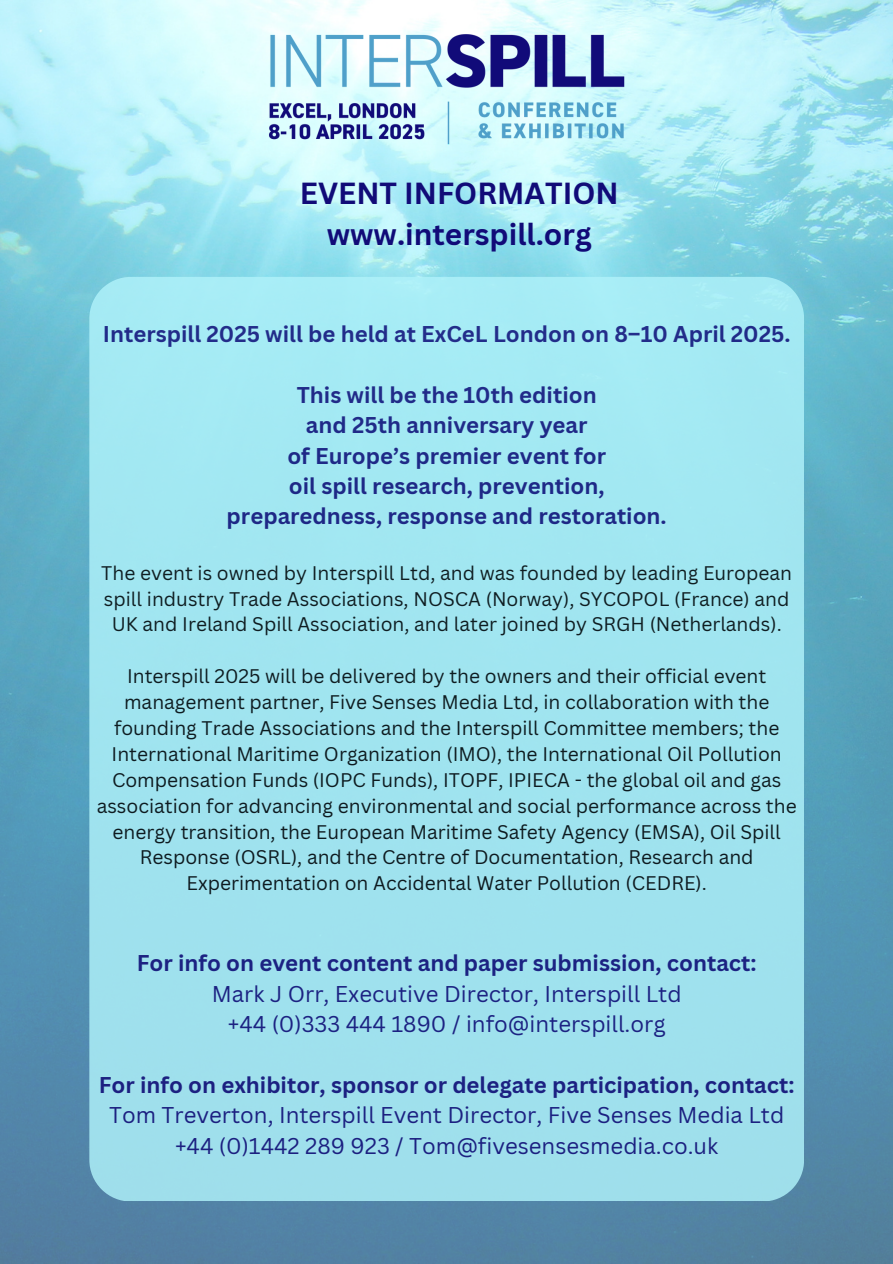
<style>
.page{position:relative;width:893px;height:1264px;background:#fff}
.page>*{position:absolute;margin:0;border:0;box-sizing:border-box;transform-origin:0 0}
.t1{font:700 29.7px/40.5px "Canva Sans";color:#110b78;text-align:center}
.t2{font:700 22.2px/30.3px "Canva Sans";color:#110b78;text-align:center}
.t3{font:22.2px/30.3px "Canva Sans";color:#110b78;text-align:center}
.t4{font:19.2px/25.8px "Canva Sans";color:#000;text-align:center}
</style>
<div class="page">
<img style="left:0;top:0;width:892px;height:1263px">
<img style="left:262px;top:28px;width:369px;height:122px">
<div style="left:89px;top:277px;width:715px;height:923px;background:#a0e4ef"></div>
<p class="t1" style="left:300px;top:173px;width:320px">EVENT INFORMATION www.interspill.org</p>
<p class="t2" style="left:103px;top:318px;width:689px">Interspill 2025 will be held at ExCeL London on 8–10 April 2025.</p>
<p class="t2" style="left:227px;top:379px;width:441px">This will be the 10th edition<br>and 25th anniversary year<br>of Europe’s premier event for<br>oil spill research, prevention, preparedness, response and restoration.</p>
<p class="t4" style="left:101px;top:559px;width:692px">The event is owned by Interspill Ltd, and was founded by leading European spill industry Trade Associations, NOSCA (Norway), SYCOPOL (France) and<br>UK and Ireland Spill Association, and later joined by SRGH (Netherlands).</p>
<p class="t4" style="left:97px;top:663px;width:701px">Interspill 2025 will be delivered by the owners and their official event management partner, Five Senses Media Ltd, in collaboration with the founding Trade Associations and the Interspill Committee members; the International Maritime Organization (IMO), the International Oil Pollution Compensation Funds (IOPC Funds), ITOPF, IPIECA - the global oil and gas association for advancing environmental and social performance across the energy transition, the European Maritime Safety Agency (EMSA), Oil Spill Response (OSRL), and the Centre of Documentation, Research and Experimentation on Accidental Water Pollution (CEDRE).</p>
<p class="t2" style="left:137px;top:947px;width:621px">For info on event content and paper submission, contact:</p>
<p class="t3" style="left:212px;top:977px;width:471px">Mark J Orr, Executive Director, Interspill Ltd +44 (0)333 444 1890 / info@interspill.org</p>
<p class="t2" style="left:99px;top:1069px;width:697px">For info on exhibitor, sponsor or delegate participation, contact:</p>
<p class="t3" style="left:109px;top:1099px;width:676px">Tom Treverton, Interspill Event Director, Five Senses Media Ltd +44 (0)1442 289 923 / Tom@fivesensesmedia.co.uk</p>
</div>
